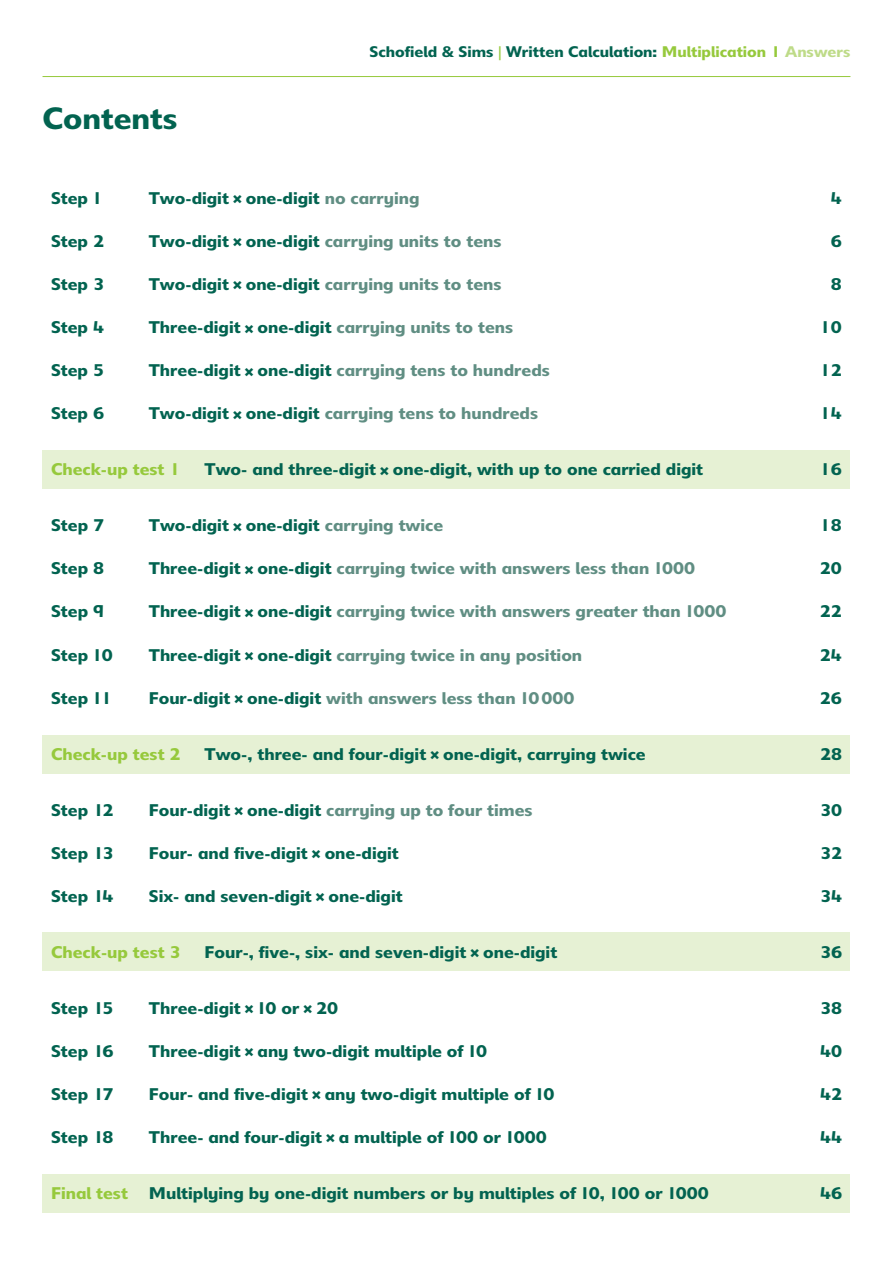
<style>
.page{position:relative;width:893px;height:1263px;background:#fff}
.page>*{position:absolute;margin:0;border:0;box-sizing:border-box;transform-origin:0 0}
.t1{font:600 30px "Delargo DT Infant Alt";color:#026350}
.t2{font:600 16.5px "Delargo DT Infant Alt";color:#026350}
.t3{font:600 16.5px "Delargo DT Infant Alt";color:#608e83}
.t4{font:600 16.5px "Delargo DT Infant Alt";color:#96c93c}
.t5{font:600 15px "Delargo DT Infant Alt";color:#026350}
.s1{font-weight:400;color:#96c93c}
.s2{color:#96c93c}
.s3{color:#bedb88}
.s4{color:#608e83}
.s5{color:#026350}
</style>
<div class="page">
<hr style="left:43px;top:76px;width:807px;height:1px;background:#96c93c">
<div style="left:43px;top:1175px;width:807px;height:38px;background:#e6f1d4"></div>
<div style="left:43px;top:451px;width:807px;height:38px;background:#e6f1d4"></div>
<div style="left:43px;top:736px;width:807px;height:38px;background:#e6f1d4"></div>
<div style="left:43px;top:932px;width:807px;height:39px;background:#e6f1d4"></div>
<h1 class="t1" style="left:43px;top:96px;width:136px">Contents</h1>
<p class="t5" style="left:370px;top:41px;width:482px">Schofield &amp; Sims <span class="s1">|</span> Written Calculation: <span class="s2">Multiplication 1</span> <span class="s3">Answers</span></p>
<p class="t2" style="left:51px;top:186px;width:53px">Step 1</p>
<p class="t2" style="left:149px;top:186px;width:272px">Two-digit×one-digit <span class="s4">no carrying</span></p>
<p class="t2" style="left:831px;top:186px;width:13px">4</p>
<p class="t2" style="left:51px;top:229px;width:55px">Step 2</p>
<p class="t2" style="left:149px;top:229px;width:354px">Two-digit×one-digit <span class="s4">carrying units to tens</span></p>
<p class="t2" style="left:831px;top:229px;width:13px">6</p>
<p class="t2" style="left:51px;top:272px;width:55px">Step 3</p>
<p class="t2" style="left:149px;top:272px;width:354px">Two-digit×one-digit <span class="s4">carrying units to tens</span></p>
<p class="t2" style="left:831px;top:272px;width:13px">8</p>
<p class="t2" style="left:51px;top:315px;width:55px">Step 4</p>
<p class="t2" style="left:149px;top:315px;width:366px">Three-digit×one-digit <span class="s4">carrying units to tens</span></p>
<p class="t2" style="left:820px;top:315px;width:24px">10</p>
<p class="t2" style="left:51px;top:358px;width:55px">Step 5</p>
<p class="t3" style="left:149px;top:358px;width:402px"><span class="s5">Three-digit×one-digit</span> carrying tens to hundreds</p>
<p class="t2" style="left:820px;top:358px;width:24px">12</p>
<p class="t2" style="left:51px;top:402px;width:55px">Step 6</p>
<p class="t3" style="left:149px;top:402px;width:391px"><span class="s5">Two-digit×one-digit</span> carrying tens to hundreds</p>
<p class="t2" style="left:820px;top:402px;width:24px">14</p>
<p class="t4" style="left:51px;top:457px;width:131px">Check-up test 1</p>
<p class="t2" style="left:205px;top:457px;width:500px">Two- and three-digit×one-digit, with up to one carried digit</p>
<p class="t2" style="left:820px;top:457px;width:24px">16</p>
<p class="t2" style="left:51px;top:513px;width:55px">Step 7</p>
<p class="t2" style="left:149px;top:513px;width:296px">Two-digit×one-digit <span class="s4">carrying twice</span></p>
<p class="t2" style="left:820px;top:513px;width:24px">18</p>
<p class="t2" style="left:51px;top:556px;width:55px">Step 8</p>
<p class="t3" style="left:149px;top:556px;width:548px"><span class="s5">Three-digit×one-digit</span> carrying twice with answers less than 1000</p>
<p class="t2" style="left:820px;top:556px;width:24px">20</p>
<p class="t2" style="left:51px;top:600px;width:55px">Step 9</p>
<p class="t3" style="left:149px;top:600px;width:579px"><span class="s5">Three-digit×one-digit</span> carrying twice with answers greater than 1000</p>
<p class="t2" style="left:820px;top:600px;width:24px">22</p>
<p class="t2" style="left:51px;top:643px;width:63px">Step 10</p>
<p class="t3" style="left:149px;top:643px;width:435px"><span class="s5">Three-digit×one-digit</span> carrying twice in any position</p>
<p class="t2" style="left:820px;top:643px;width:24px">24</p>
<p class="t2" style="left:51px;top:686px;width:62px">Step 11</p>
<p class="t3" style="left:149px;top:686px;width:427px"><span class="s5">Four-digit×one-digit</span> with answers less than 10000</p>
<p class="t2" style="left:820px;top:686px;width:24px">26</p>
<p class="t4" style="left:51px;top:742px;width:131px">Check-up test 2</p>
<p class="t2" style="left:205px;top:742px;width:443px">Two-, three- and four-digit×one-digit, carrying twice</p>
<p class="t2" style="left:820px;top:742px;width:24px">28</p>
<p class="t2" style="left:51px;top:798px;width:64px">Step 12</p>
<p class="t3" style="left:149px;top:798px;width:385px"><span class="s5">Four-digit×one-digit</span> carrying up to four times</p>
<p class="t2" style="left:820px;top:798px;width:24px">30</p>
<p class="t2" style="left:51px;top:841px;width:64px">Step 13</p>
<p class="t2" style="left:149px;top:841px;width:251px">Four- and five-digit×one-digit</p>
<p class="t2" style="left:820px;top:841px;width:24px">32</p>
<p class="t2" style="left:51px;top:884px;width:64px">Step 14</p>
<p class="t2" style="left:149px;top:884px;width:255px">Six- and seven-digit×one-digit</p>
<p class="t2" style="left:820px;top:884px;width:24px">34</p>
<p class="t4" style="left:51px;top:940px;width:131px">Check-up test 3</p>
<p class="t2" style="left:205px;top:940px;width:354px">Four-, five-, six- and seven-digit×one-digit</p>
<p class="t2" style="left:820px;top:940px;width:24px">36</p>
<p class="t2" style="left:51px;top:996px;width:64px">Step 15</p>
<p class="t2" style="left:149px;top:996px;width:191px">Three-digit×10 or×20</p>
<p class="t2" style="left:820px;top:996px;width:24px">38</p>
<p class="t2" style="left:51px;top:1039px;width:64px">Step 16</p>
<p class="t2" style="left:149px;top:1039px;width:340px">Three-digit×any two-digit multiple of 10</p>
<p class="t2" style="left:820px;top:1039px;width:24px">40</p>
<p class="t2" style="left:51px;top:1082px;width:64px">Step 17</p>
<p class="t2" style="left:149px;top:1082px;width:407px">Four- and five-digit×any two-digit multiple of 10</p>
<p class="t2" style="left:820px;top:1082px;width:24px">42</p>
<p class="t2" style="left:51px;top:1125px;width:64px">Step 18</p>
<p class="t2" style="left:149px;top:1125px;width:399px">Three- and four-digit×a multiple of 100 or 1000</p>
<p class="t2" style="left:820px;top:1125px;width:24px">44</p>
<p class="t4" style="left:51px;top:1181px;width:78px">Final test</p>
<p class="t2" style="left:149px;top:1181px;width:561px">Multiplying by one-digit numbers or by multiples of 10, 100 or 1000</p>
<p class="t2" style="left:820px;top:1181px;width:24px">46</p>
</div>
